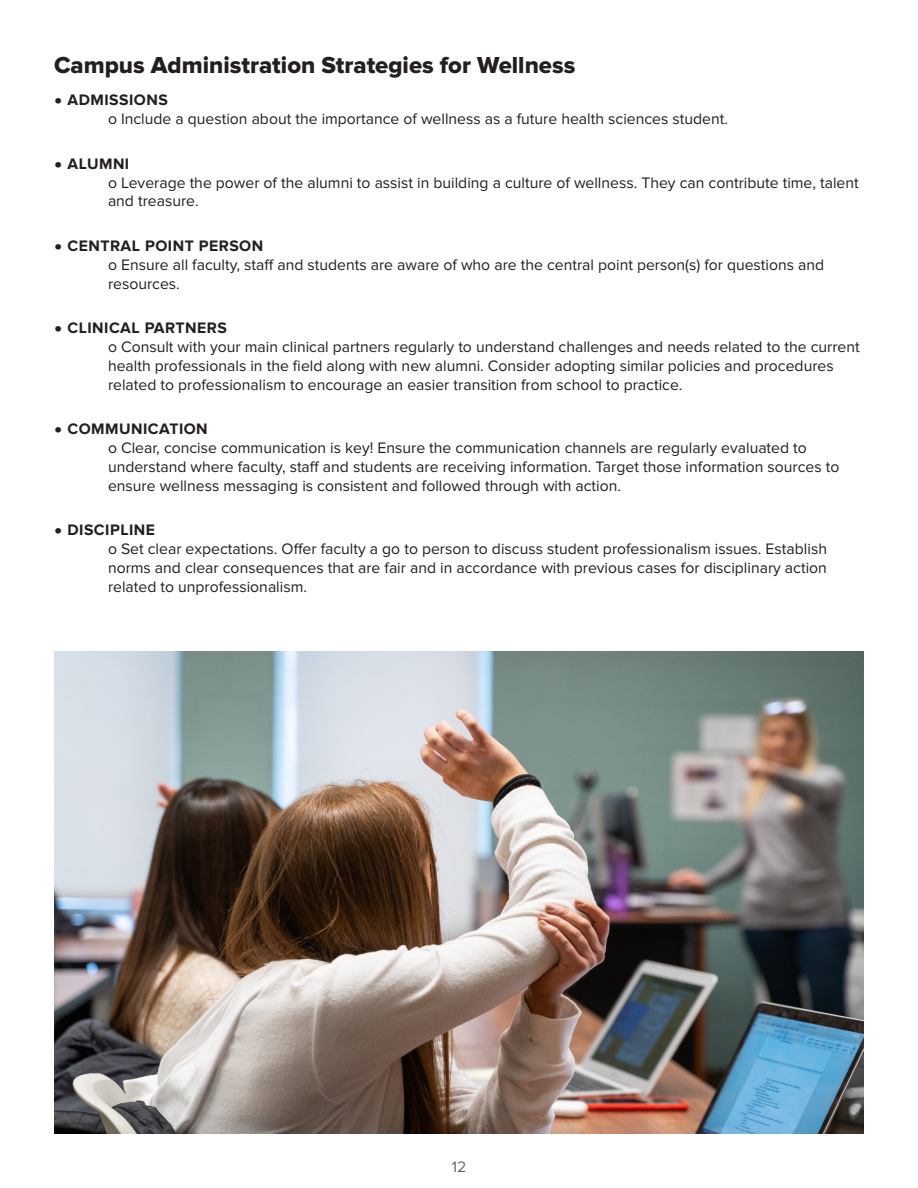
<style>
.page{position:relative;width:918px;height:1188px;background:#fff}
.page>*{position:absolute;margin:0;border:0;box-sizing:border-box;transform-origin:0 0}
.t1{font:24px "Proxima Nova Extrabld";color:#231f20}
.t2{font:15.75px/18.9px "Proxima Nova";color:#231f20}
.t3{font:15.75px "Proxima Nova";color:#656a6e}
.s1{font-family:"Buckeye Sans";font-weight:700}
.s2{font-weight:700}
</style>
<div class="page">
<img style="left:54px;top:652px;width:810px;height:482px">
<h1 class="t1" style="left:54px;top:51px;width:523px">Campus Administration Strategies for Wellness</h1>
<p class="t2" style="left:108px;top:91px;width:621px;text-indent:-54px"><span class="s1">•</span> <span class="s2">ADMISSIONS<br></span>o Include a question about the importance of wellness as a future health sciences student.</p>
<p class="t2" style="left:108px;top:154px;width:752px;text-indent:-54px"><span class="s1">•</span> <span class="s2">ALUMNI<br></span>o Leverage the power of the alumni to assist in building a culture of wellness. They can contribute time, talent and treasure.</p>
<p class="t2" style="left:108px;top:236px;width:718px;text-indent:-54px"><span class="s1">•</span> <span class="s2">CENTRAL POINT PERSON<br></span>o Ensure all faculty, staff and students are aware of who are the central point person(s) for questions and resources.</p>
<p class="t2" style="left:108px;top:319px;width:753px;text-indent:-54px"><span class="s1">•</span> <span class="s2">CLINICAL PARTNERS<br></span>o Consult with your main clinical partners regularly to understand challenges and needs related to the current health professionals in the field along with new alumni. Consider adopting similar policies and procedures related to professionalism to encourage an easier transition from school to practice.</p>
<p class="t2" style="left:108px;top:420px;width:733px;text-indent:-54px"><span class="s1">•</span> <span class="s2">COMMUNICATION<br></span>o Clear, concise communication is key! Ensure the communication channels are regularly evaluated to understand where faculty, staff and students are receiving information. Target those information sources to ensure wellness messaging is consistent and followed through with action.</p>
<p class="t2" style="left:108px;top:521px;width:721px;text-indent:-54px"><span class="s1">•</span> <span class="s2">DISCIPLINE<br></span>o Set clear expectations. Offer faculty a go to person to discuss student professionalism issues. Establish norms and clear consequences that are fair and in accordance with previous cases for disciplinary action related to unprofessionalism.</p>
<p class="t3" style="left:452px;top:1157px;width:16px">12</p>
</div>
